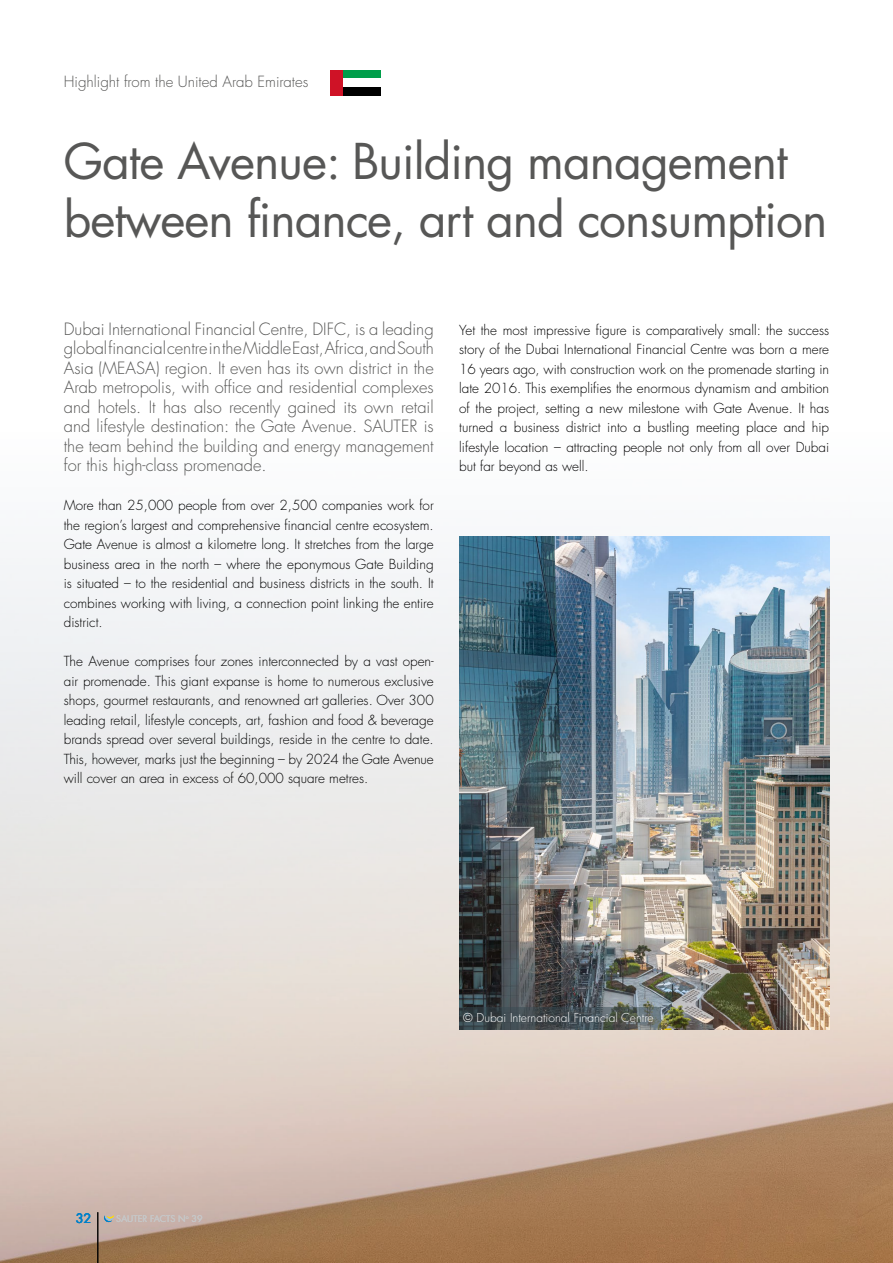
<style>
.page{position:relative;width:893px;height:1263px;background:#fff}
.page>*{position:absolute;margin:0;border:0;box-sizing:border-box;transform-origin:0 0}
.t1{font:48px/58.5px "Futura LT Pro";letter-spacing:-.02em;color:#575756}
.t2{font:300 16.5px/19.5px "Futura LT Pro";color:#575756;text-align:justify}
.t3{font:300 15px "Futura LT Pro";color:#575756}
.t4{font:300 13.5px/19.5px "Futura LT Pro";color:#000;text-align:justify}
.t5{font:12.75px "Futura LT Pro";color:#0081c9}
.t6{font:300 12px "Futura LT Pro";color:#fff}
.t7{font:9px "Futura LT Pro";color:#c6c6c6}
</style>
<div class="page">
<img style="left:0;top:536px;width:893px;height:727px">
<img style="left:459px;top:536px;width:370px;height:494px">
<svg style="left:459px;top:1007px;width:202px;height:23px;background:#465053"></svg>
<div style="left:330px;top:70px;width:51px;height:9px;background:#009e4a"></div>
<div style="left:330px;top:87px;width:51px;height:9px;background:#000"></div>
<div style="left:330px;top:70px;width:13px;height:26px;background:#cf1226"></div>
<hr style="left:97px;top:1212px;width:1px;height:51px;background:#000">
<svg style="left:104px;top:1215px;width:10px;height:7px"></svg>
<p class="t3" style="left:64px;top:71px;width:246px">Highlight from the United Arab Emirates</p>
<h1 class="t1" style="left:64px;top:131px;width:765px">Gate Avenue: Building management between finance, art and consumption</h1>
<p class="t2" style="left:64px;top:319px;width:371px">Dubai International Financial Centre, DIFC, is a leading global financial centre in the Middle East, Africa, and South Asia (MEASA) region. It even has its own district in the Arab metropolis, with office and residential complexes and hotels. It has also recently gained its own retail and lifestyle destination: the Gate Avenue. SAUTER is the team behind the building and energy management for this high-class promenade.</p>
<p class="t4" style="left:64px;top:495px;width:371px">More than 25,000 people from over 2,500 companies work for the region’s largest and comprehensive financial centre ecosystem.<br>Gate Avenue is almost a kilometre long. It stretches from the large business area in the north – where the eponymous Gate Building is situated – to the residential and business districts in the south. It combines working with living, a connection point linking the entire district.</p>
<p class="t4" style="left:64px;top:651px;width:371px">The Avenue comprises four zones interconnected by a vast open&shy;air promenade. This giant expanse is home to numerous exclusive shops, gourmet restaurants, and renowned art galleries. Over 300 leading retail, lifestyle concepts, art, fashion and food &amp; beverage brands spread over several buildings, reside in the centre to date.<br>This, however, marks just the beginning – by 2024 the Gate Avenue will cover an area in excess of 60,000 square metres.</p>
<p class="t4" style="left:459px;top:320px;width:371px">Yet the most impressive figure is comparatively small: the success story of the Dubai International Financial Centre was born a mere 16 years ago, with construction work on the promenade starting in late 2016. This exemplifies the enormous dynamism and ambition of the project, setting a new milestone with Gate Avenue. It has turned a business district into a bustling meeting place and hip lifestyle location – attracting people not only from all over Dubai but far beyond as well.</p>
<p class="t5" style="left:76px;top:1209px;width:17px">32</p>
<p class="t7" style="left:116px;top:1213px;width:88px">SAUTER FACTS N<sup>o</sup> 39</p>
<p class="t6" style="left:463px;top:1009px;width:192px">© Dubai International Financial Centre</p>
</div>
